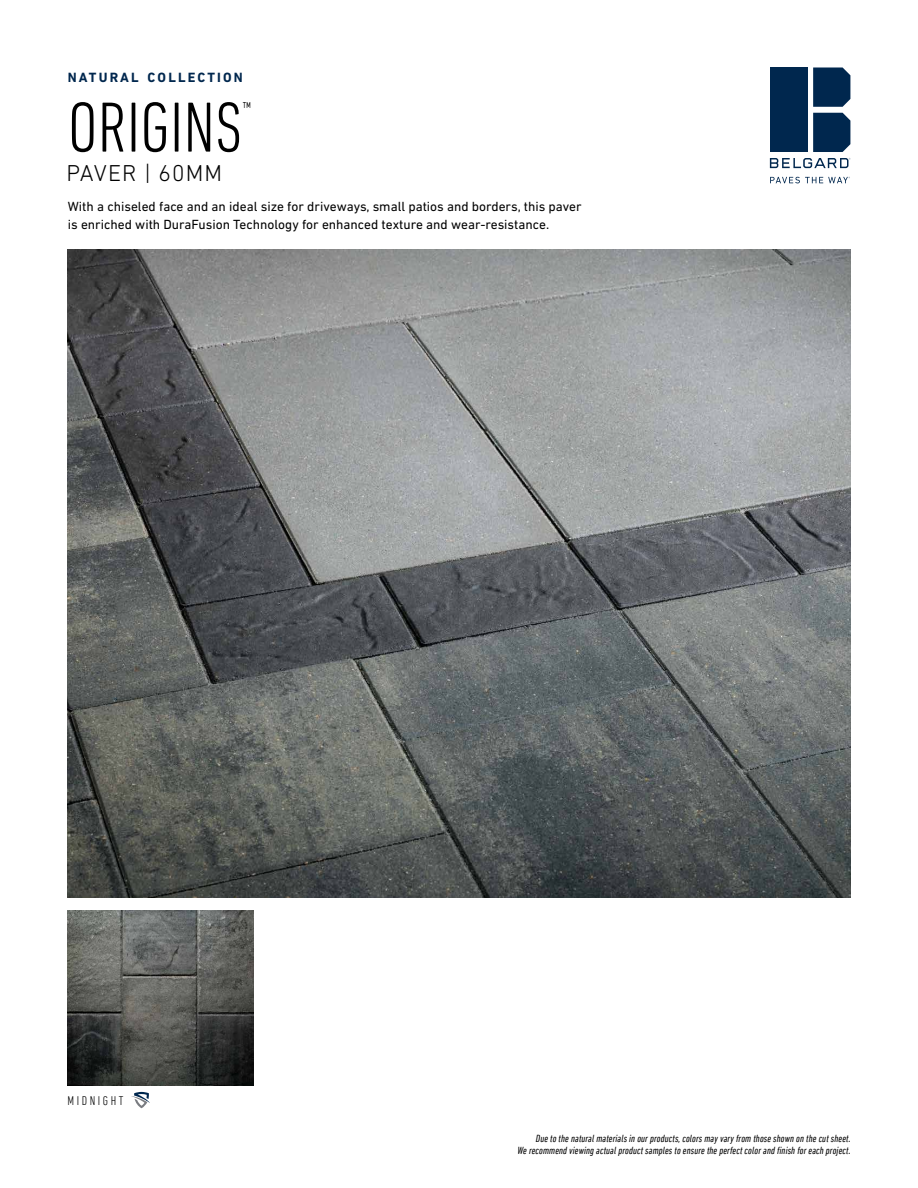
<style>
.page{position:relative;width:918px;height:1188px;background:#fff}
.page>*{position:absolute;margin:0;border:0;box-sizing:border-box;transform-origin:0 0}
.t1{font:300 condensed 72px "DIN Next LT Pro";color:#000}
.t2{font:300 23.4px "DIN Next LT Pro";letter-spacing:.05em;color:#000}
.t3{font:300 condensed 14.4px "DIN Next LT Pro";color:#000}
.t4{font:700 13.65px "DIN Next LT Pro";letter-spacing:.155em;color:#00274e}
.t5{font:13.5px/18px "DIN Next LT Pro";color:#000}
.t6{font:300 condensed 12.9px "DIN Next LT Pro";letter-spacing:.2em;color:#000}
.t7{font:italic condensed 10.5px/12px "DIN Next LT Pro";letter-spacing:.01em;color:#000;text-align:right}
</style>
<div class="page">
<svg style="left:813px;top:68px;width:37px;height:39px"></svg>
<svg style="left:813px;top:113px;width:37px;height:39px"></svg>
<div style="left:770px;top:68px;width:37px;height:84px;background:#00274e"></div>
<svg style="left:770px;top:158px;width:80px;height:10px"></svg>
<svg style="left:770px;top:177px;width:80px;height:6px"></svg>
<svg style="left:131px;top:1092px;width:19px;height:16px"></svg>
<img style="left:68px;top:250px;width:782px;height:647px">
<img style="left:68px;top:911px;width:185px;height:174px">
<h3 class="t4" style="left:68px;top:70px;width:176px">NATURAL COLLECTION</h3>
<h1 class="t1" style="left:68px;top:86px;width:176px">ORIGINS</h1>
<h3 class="t3" style="left:242px;top:99px;width:11px">™</h3>
<h2 class="t2" style="left:66px;top:160px;width:157px">PAVER | 60MM</h2>
<p class="t5" style="left:68px;top:198px;width:515px">With a chiseled face and an ideal size for driveways, small patios and borders, this paver is enriched with DuraFusion Technology for enhanced texture and wear-resistance.</p>
<p class="t6" style="left:68px;top:1094px;width:57px">MIDNIGHT</p>
<p class="t7" style="left:518px;top:1132px;width:335px">Due to the natural materials in our products, colors may vary from those shown on the cut sheet.<br>We recommend viewing actual product samples to ensure the perfect color and finish for each project.</p>
</div>
